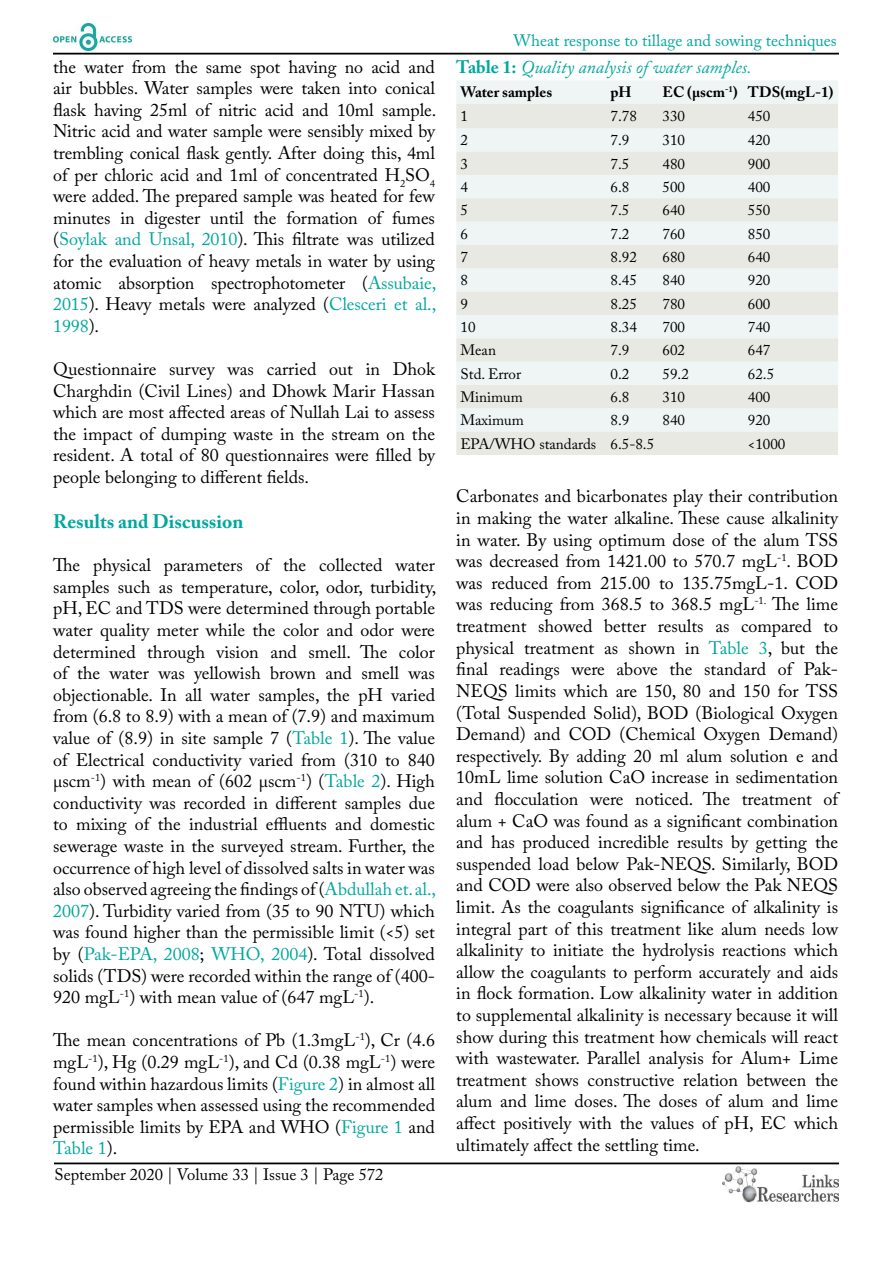
<style>
.page{position:relative;width:893px;height:1263px;background:#fff}
.page>*{position:absolute;margin:0;border:0;box-sizing:border-box;transform-origin:0 0}
.t1{font:700 19.5px "Adobe Caslon Pro";color:#00a79e}
.t2{font:18px/21.6px "Adobe Caslon Pro";color:#000;text-align:justify}
.t3{font:italic 18px "Adobe Caslon Pro";color:#00a79e}
.t4{font:16.5px "Adobe Caslon Pro";color:#00a79e}
.t5{font:16.5px "Adobe Caslon Pro";color:#000}
.t6{font:15px "Adobe Caslon Pro";color:#000}
.t7{font:700 15px "Adobe Caslon Pro";color:#000}
.s1{color:#00a79e}
.s2{font-weight:700;font-style:normal}
</style>
<div class="page">
<hr style="left:53px;top:53px;width:786px;height:2px;background:#000">
<hr style="left:54px;top:1162px;width:785px;height:2px;background:#000">
<img style="left:722px;top:1166px;width:117px;height:37px">
<img style="left:53px;top:24px;width:78px;height:27px">
<div style="left:456px;top:80px;width:382px;height:24px;background:#eef5f4"></div>
<svg style="left:456px;top:104px;width:382px;height:351px;background:#ebeeeb"></svg>
<p class="t2" style="left:53px;top:56px;width:385px">the water from the same spot having no acid and air bubbles. Water samples were taken into conical flask having 25ml of nitric acid and 10ml sample.<br>Nitric acid and water sample were sensibly mixed by trembling conical flask gently. After doing this, 4ml of per chloric acid and 1ml of concentrated H<sub>2</sub>SO<sub>4 </sub>were added. The prepared sample was heated for few minutes in digester until the formation of fumes (<span class="s1">Soylak and Unsal, 2010</span>). This filtrate was utilized for the evaluation of heavy metals in water by using atomic absorption spectrophotometer (<span class="s1">Assubaie, 2015</span>). Heavy metals were analyzed (<span class="s1">Clesceri et al., 1998</span>).</p>
<p class="t2" style="left:53px;top:358px;width:383px">Questionnaire survey was carried out in Dhok Charghdin (Civil Lines) and Dhowk Marir Hassan which are most affected areas of Nullah Lai to assess the impact of dumping waste in the stream on the resident. A total of 80 questionnaires were filled by people belonging to different fields.</p>
<p class="t1" style="left:53px;top:510px;width:192px">Results and Discussion</p>
<p class="t2" style="left:53px;top:554px;width:385px">The physical parameters of the collected water samples such as temperature, color, odor, turbidity, pH, EC and TDS were determined through portable water quality meter while the color and odor were determined through vision and smell. The color of the water was yellowish brown and smell was objectionable. In all water samples, the pH varied from (6.8 to 8.9) with a mean of (7.9) and maximum value of (8.9) in site sample 7 (<span class="s1">Table 1</span>). The value of Electrical conductivity varied from (310 to 840 µscm<sup>-1</sup>) with mean of (602 µscm<sup>-1</sup>) (<span class="s1">Table 2</span>). High conductivity was recorded in different samples due to mixing of the industrial effluents and domestic sewerage waste in the surveyed stream. Further, the occurrence of high level of dissolved salts in water was also observed agreeing the findings of (<span class="s1">Abdullah et. al., 2007</span>). Turbidity varied from (35 to 90 NTU) which was found higher than the permissible limit (&lt;5) set by (<span class="s1">Pak-EPA, 2008</span>; <span class="s1">WHO, 2004</span>). Total dissolved solids (TDS) were recorded within the range of (400- 920 mgL<sup>-1</sup>) with mean value of (647 mgL<sup>-1</sup>).</p>
<p class="t2" style="left:53px;top:1029px;width:383px">The mean concentrations of Pb (1.3mgL<sup>-1</sup>), Cr (4.6 mgL<sup>-1</sup>), Hg (0.29 mgL<sup>-1</sup>), and Cd (0.38 mgL<sup>-1</sup>) were found within hazardous limits (<span class="s1">Figure 2</span>) in almost all water samples when assessed using the recommended permissible limits by EPA and WHO (<span class="s1">Figure 1</span> and <span class="s1">Table 1</span>).</p>
<p class="t5" style="left:54px;top:1165px;width:331px">September 2020 | Volume 33 | Issue 3 | Page 572</p>
<p class="t4" style="left:513px;top:31px;width:325px">Wheat response to tillage and sowing techniques</p>
<p class="t3" style="left:456px;top:56px;width:297px"><span class="s2">Table 1:</span> Quality analysis of water samples.</p>
<p class="t7" style="left:460px;top:83px;width:93px">Water samples</p>
<p class="t7" style="left:611px;top:83px;width:23px">pH</p>
<p class="t7" style="left:663px;top:83px;width:172px">EC (µscm<sup>-1</sup>) TDS(mgL-1)</p>
<p class="t6" style="left:460px;top:107px;width:9px">1</p>
<p class="t6" style="left:610px;top:107px;width:28px">7.78</p>
<p class="t6" style="left:663px;top:107px;width:24px">330</p>
<p class="t6" style="left:748px;top:107px;width:24px">450</p>
<p class="t6" style="left:460px;top:131px;width:9px">2</p>
<p class="t6" style="left:610px;top:131px;width:20px">7.9</p>
<p class="t6" style="left:663px;top:131px;width:24px">310</p>
<p class="t6" style="left:748px;top:131px;width:24px">420</p>
<p class="t6" style="left:460px;top:155px;width:9px">3</p>
<p class="t6" style="left:610px;top:155px;width:20px">7.5</p>
<p class="t6" style="left:663px;top:155px;width:24px">480</p>
<p class="t6" style="left:748px;top:155px;width:24px">900</p>
<p class="t6" style="left:460px;top:178px;width:9px">4</p>
<p class="t6" style="left:610px;top:178px;width:20px">6.8</p>
<p class="t6" style="left:663px;top:178px;width:24px">500</p>
<p class="t6" style="left:748px;top:178px;width:24px">400</p>
<p class="t6" style="left:460px;top:201px;width:9px">5</p>
<p class="t6" style="left:610px;top:201px;width:20px">7.5</p>
<p class="t6" style="left:663px;top:201px;width:24px">640</p>
<p class="t6" style="left:748px;top:201px;width:24px">550</p>
<p class="t6" style="left:460px;top:225px;width:9px">6</p>
<p class="t6" style="left:610px;top:225px;width:20px">7.2</p>
<p class="t6" style="left:663px;top:225px;width:24px">760</p>
<p class="t6" style="left:748px;top:225px;width:24px">850</p>
<p class="t6" style="left:460px;top:248px;width:9px">7</p>
<p class="t6" style="left:610px;top:248px;width:28px">8.92</p>
<p class="t6" style="left:663px;top:248px;width:24px">680</p>
<p class="t6" style="left:748px;top:248px;width:24px">640</p>
<p class="t6" style="left:460px;top:271px;width:9px">8</p>
<p class="t6" style="left:610px;top:271px;width:28px">8.45</p>
<p class="t6" style="left:663px;top:271px;width:24px">840</p>
<p class="t6" style="left:748px;top:271px;width:24px">920</p>
<p class="t6" style="left:460px;top:295px;width:9px">9</p>
<p class="t6" style="left:610px;top:295px;width:28px">8.25</p>
<p class="t6" style="left:663px;top:295px;width:24px">780</p>
<p class="t6" style="left:748px;top:295px;width:24px">600</p>
<p class="t6" style="left:460px;top:318px;width:16px">10</p>
<p class="t6" style="left:610px;top:318px;width:28px">8.34</p>
<p class="t6" style="left:663px;top:318px;width:24px">700</p>
<p class="t6" style="left:748px;top:318px;width:24px">740</p>
<p class="t6" style="left:460px;top:341px;width:37px">Mean</p>
<p class="t6" style="left:610px;top:341px;width:20px">7.9</p>
<p class="t6" style="left:663px;top:341px;width:24px">602</p>
<p class="t6" style="left:748px;top:341px;width:24px">647</p>
<p class="t6" style="left:460px;top:365px;width:62px">Std. Error</p>
<p class="t6" style="left:610px;top:365px;width:20px">0.2</p>
<p class="t6" style="left:663px;top:365px;width:28px">59.2</p>
<p class="t6" style="left:748px;top:365px;width:28px">62.5</p>
<p class="t6" style="left:460px;top:388px;width:64px">Minimum</p>
<p class="t6" style="left:610px;top:388px;width:20px">6.8</p>
<p class="t6" style="left:663px;top:388px;width:24px">310</p>
<p class="t6" style="left:748px;top:388px;width:24px">400</p>
<p class="t6" style="left:460px;top:411px;width:65px">Maximum</p>
<p class="t6" style="left:610px;top:411px;width:20px">8.9</p>
<p class="t6" style="left:663px;top:411px;width:24px">840</p>
<p class="t6" style="left:748px;top:411px;width:24px">920</p>
<p class="t6" style="left:460px;top:435px;width:195px">EPA/WHO standards 6.5-8.5</p>
<p class="t6" style="left:748px;top:435px;width:39px">&lt;1000</p>
<p class="t2" style="left:456px;top:485px;width:383px">Carbonates and bicarbonates play their contribution in making the water alkaline. These cause alkalinity in water. By using optimum dose of the alum TSS was decreased from 1421.00 to 570.7 mgL<sup>-1</sup>. BOD was reduced from 215.00 to 135.75mgL-1. COD was reducing from 368.5 to 368.5 mgL<sup>-1.</sup> The lime treatment showed better results as compared to physical treatment as shown in <span class="s1">Table 3</span>, but the final readings were above the standard of Pak-NEQS limits which are 150, 80 and 150 for TSS (Total Suspended Solid), BOD (Biological Oxygen Demand) and COD (Chemical Oxygen Demand) respectively. By adding 20 ml alum solution e and 10mL lime solution CaO increase in sedimentation and flocculation were noticed. The treatment of alum + CaO was found as a significant combination and has produced incredible results by getting the suspended load below Pak-NEQS. Similarly, BOD and COD were also observed below the Pak NEQS limit. As the coagulants significance of alkalinity is integral part of this treatment like alum needs low alkalinity to initiate the hydrolysis reactions which allow the coagulants to perform accurately and aids in flock formation. Low alkalinity water in addition to supplemental alkalinity is necessary because it will show during this treatment how chemicals will react with wastewater. Parallel analysis for Alum+ Lime treatment shows constructive relation between the alum and lime doses. The doses of alum and lime affect positively with the values of pH, EC which ultimately affect the settling time.</p>
</div>
